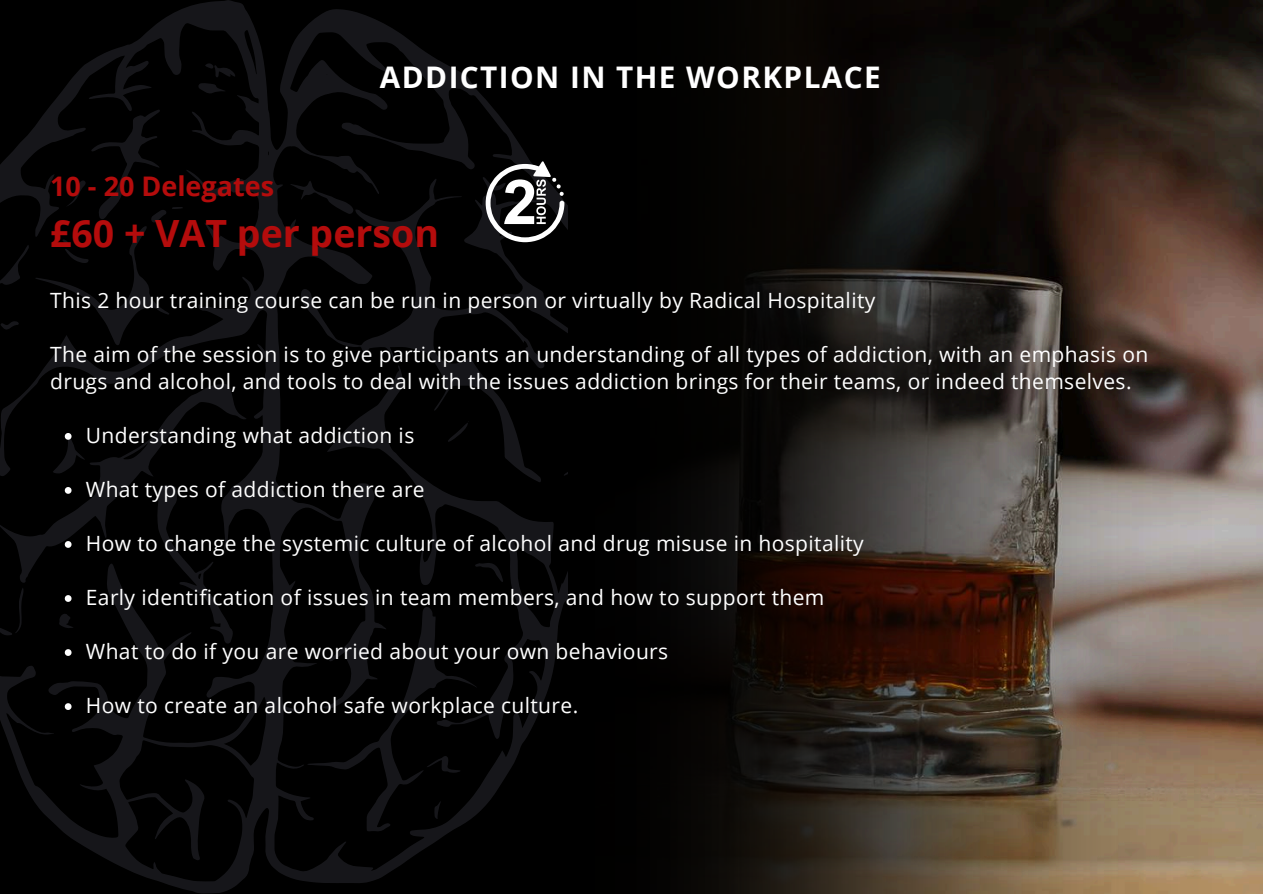
<style>
.page{position:relative;width:1263px;height:894px;background:#fff}
.page>*{position:absolute;margin:0;border:0;box-sizing:border-box;transform-origin:0 0}
.t1{font:700 37.5px "Open Sans";color:#b40c0c}
.t2{font:700 29.7px "Open Sans";letter-spacing:.05em;color:#fff}
.t3{font:700 27px "Open Sans";color:#b40c0c}
.t4{font:21px/27px "Open Sans";letter-spacing:.02em;color:#fff}
</style>
<div class="page">
<svg style="left:0;top:0;width:568px;height:893px;background:#040405"></svg>
<svg style="left:300px;top:178px;width:245px;height:304px;background:#030304"></svg>
<svg style="left:290px;top:181px;width:64px;height:33px;background:#040404"></svg>
<svg style="left:475px;top:562px;width:28px;height:20px"></svg>
<svg style="left:307px;top:606px;width:170px;height:225px;background:#030304"></svg>
<svg style="left:448px;top:420px;width:21px;height:22px"></svg>
<svg style="left:0;top:383px;width:247px;height:199px;background:#030304"></svg>
<svg style="left:157px;top:484px;width:76px;height:159px;background:#040404"></svg>
<svg style="left:0;top:244px;width:29px;height:41px"></svg>
<svg style="left:198px;top:83px;width:27px;height:11px"></svg>
<svg style="left:59px;top:613px;width:15px;height:16px"></svg>
<svg style="left:15px;top:587px;width:9px;height:46px"></svg>
<svg style="left:0;top:321px;width:19px;height:8px"></svg>
<svg style="left:205px;top:63px;width:30px;height:14px"></svg>
<svg style="left:35px;top:109px;width:148px;height:236px;background:#030303"></svg>
<svg style="left:486px;top:161px;width:78px;height:81px"></svg>
<img style="left:568px;top:0;width:694px;height:893px">
<svg style="left:53px;top:433px;width:32px;height:41px"></svg>
<svg style="left:65px;top:487px;width:7px;height:6px"></svg>
<svg style="left:65px;top:541px;width:7px;height:6px"></svg>
<svg style="left:65px;top:595px;width:7px;height:6px"></svg>
<svg style="left:65px;top:649px;width:7px;height:6px"></svg>
<svg style="left:65px;top:703px;width:7px;height:6px"></svg>
<p class="t3" style="left:50px;top:167px;width:226px">10 - 20 Delegates</p>
<h2 class="t2" style="left:380px;top:56px;width:502px">ADDICTION IN THE WORKPLACE</h2>
<h1 class="t1" style="left:50px;top:207px;width:390px">£60 + VAT per person</h1>
<p class="t4" style="left:50px;top:286px;width:827px">This 2 hour training course can be run in person or virtually by Radical Hospitality</p>
<p class="t4" style="left:50px;top:340px;width:1100px">The aim of the session is to give participants an understanding of all types of addiction, with an emphasis on drugs and alcohol, and tools to deal with the issues addiction brings for their teams, or indeed themselves.</p>
<p class="t4" style="left:86px;top:421px;width:330px">Understanding what addiction is</p>
<p class="t4" style="left:86px;top:475px;width:340px">What types of addiction there are</p>
<p class="t4" style="left:86px;top:529px;width:779px">How to change the systemic culture of alcohol and drug misuse in hospitality</p>
<p class="t4" style="left:86px;top:583px;width:740px">Early identification of issues in team members, and how to support them</p>
<p class="t4" style="left:86px;top:637px;width:584px">What to do if you are worried about your own behaviours</p>
<p class="t4" style="left:86px;top:691px;width:494px">How to create an alcohol safe workplace culture.</p>
</div>
